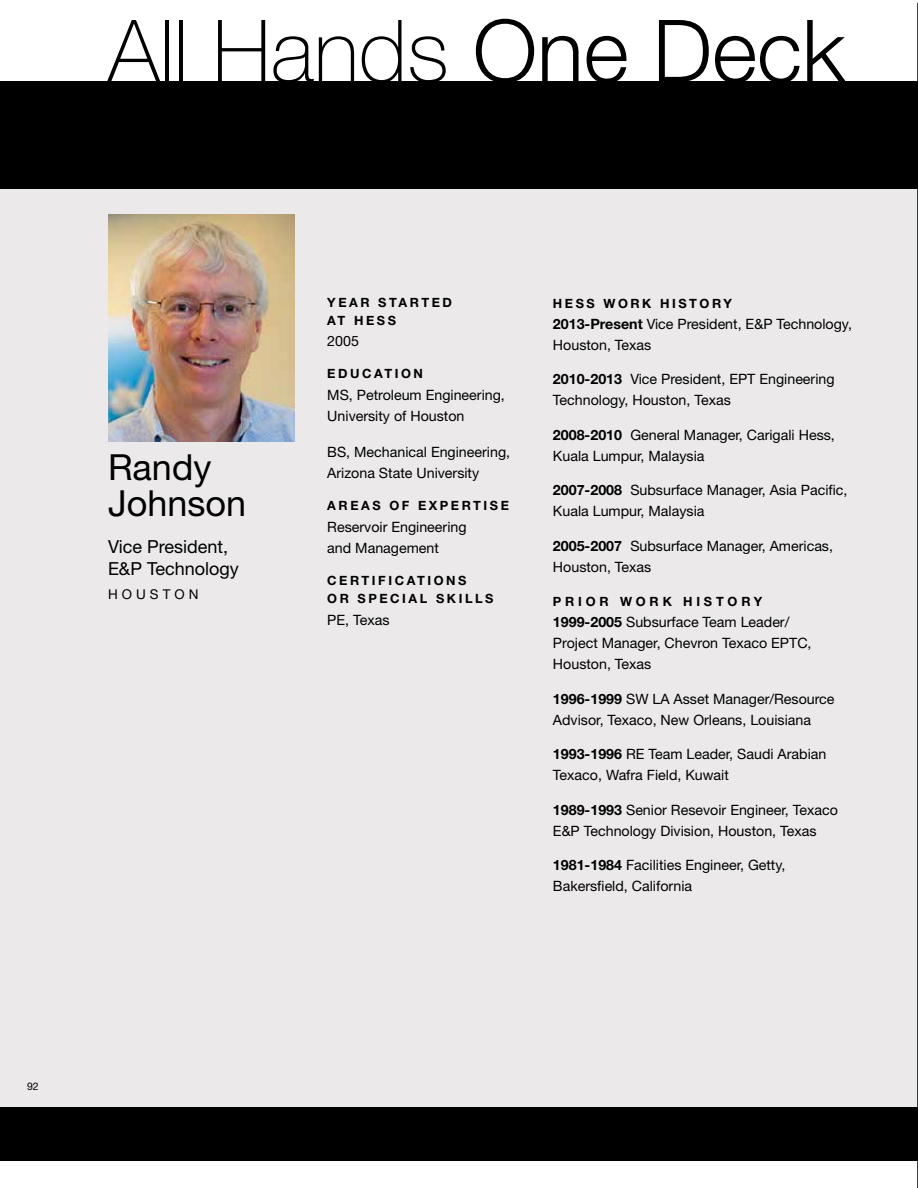
<style>
.page{position:relative;width:918px;height:1188px;background:#fff}
.page>*{position:absolute;margin:0;border:0;box-sizing:border-box;transform-origin:0 0}
.t1{font:100 86.7px "Helvetica Neue";color:#000}
.t2{font:36px/36px "Helvetica Neue";color:#000}
.t3{font:18px/22.5px "Helvetica Neue";color:#000}
.t4{font:14.25px/21px "Helvetica Neue";color:#000}
.t5{font:13.5px "Helvetica Neue";letter-spacing:.3em;color:#000}
.t6{font:700 12.75px/18px "Helvetica Neue";letter-spacing:.2em;color:#000}
.t7{font:700 12.75px "Helvetica Neue";letter-spacing:.3em;color:#000}
.t8{font:10.5px "Helvetica Neue";color:#000}
.s1{font-weight:300}
.s2{font-weight:700}
</style>
<div class="page">
<div style="left:0;top:120px;width:918px;height:1030px;background:#ebe9e9"></div>
<div style="left:0;top:81px;width:918px;height:108px;background:#000"></div>
<div style="left:0;top:1107px;width:918px;height:54px;background:#000"></div>
<hr style="left:917px;top:3px;width:1px;height:1185px;background:#000">
<img style="left:108px;top:215px;width:186px;height:226px">
<h1 class="t1" style="left:108px;top:2px;width:739px">All Hands <span class="s1">One Deck</span></h1>
<h2 class="t2" style="left:108px;top:448px;width:140px">Randy<br>Johnson</h2>
<p class="t3" style="left:108px;top:535px;width:132px">Vice President,<br>E&amp;P Technology</p>
<p class="t5" style="left:108px;top:587px;width:92px">HOUSTON</p>
<p class="t8" style="left:27px;top:1080px;width:13px">92</p>
<p class="t6" style="left:327px;top:293px;width:126px">YEAR STARTED<br>AT HESS</p>
<p class="t4" style="left:327px;top:331px;width:33px">2005</p>
<p class="t6" style="left:327px;top:364px;width:97px">EDUCATION</p>
<p class="t4" style="left:327px;top:384px;width:179px;line-height:21.8px">MS, Petroleum Engineering,<br>University of Houston</p>
<p class="t4" style="left:327px;top:441px;width:184px;line-height:21.8px">BS, Mechanical Engineering,<br>Arizona State University</p>
<p class="t6" style="left:327px;top:496px;width:183px">AREAS OF EXPERTISE</p>
<p class="t4" style="left:327px;top:516px;width:141px;line-height:21.8px">Reservoir Engineering and Management</p>
<p class="t6" style="left:327px;top:571px;width:168px">CERTIFICATIONS<br>OR SPECIAL SKILLS</p>
<p class="t4" style="left:327px;top:609px;width:64px">PE, Texas</p>
<p class="t6" style="left:553px;top:294px;width:180px">HESS WORK HISTORY</p>
<p class="t4" style="left:553px;top:313px;width:301px"><span class="s2">2013-Present</span> Vice President, E&amp;P Technology,<br>Houston, Texas</p>
<p class="t4" style="left:553px;top:369px;width:283px"><span class="s2">2010-2013</span> Vice President, EPT Engineering<br>Technology, Houston, Texas</p>
<p class="t4" style="left:553px;top:424px;width:283px"><span class="s2">2008-2010</span> General Manager, Carigali Hess,<br>Kuala Lumpur, Malaysia</p>
<p class="t4" style="left:553px;top:480px;width:296px"><span class="s2">2007-2008</span> Subsurface Manager, Asia Pacific,<br>Kuala Lumpur, Malaysia</p>
<p class="t4" style="left:553px;top:535px;width:282px"><span class="s2">2005-2007</span> Subsurface Manager, Americas,<br>Houston, Texas</p>
<p class="t7" style="left:553px;top:594px;width:211px">PRIOR WORK HISTORY</p>
<p class="t4" style="left:553px;top:612px;width:260px"><span class="s2">1999-2005</span> Subsurface Team Leader/<br>Project Manager, Chevron Texaco EPTC,<br>Houston, Texas</p>
<p class="t4" style="left:553px;top:688px;width:283px"><span class="s2">1996-1999</span> SW LA Asset Manager/Resource<br>Advisor, Texaco, New Orleans, Louisiana</p>
<p class="t4" style="left:553px;top:744px;width:275px"><span class="s2">1993-1996</span> RE Team Leader, Saudi Arabian<br>Texaco, Wafra Field, Kuwait</p>
<p class="t4" style="left:553px;top:799px;width:287px"><span class="s2">1989-1993</span> Senior Resevoir Engineer, Texaco<br>E&amp;P Technology Division, Houston, Texas</p>
<p class="t4" style="left:553px;top:855px;width:234px"><span class="s2">1981-1984</span> Facilities Engineer, Getty,<br>Bakersfield, California</p>
</div>
